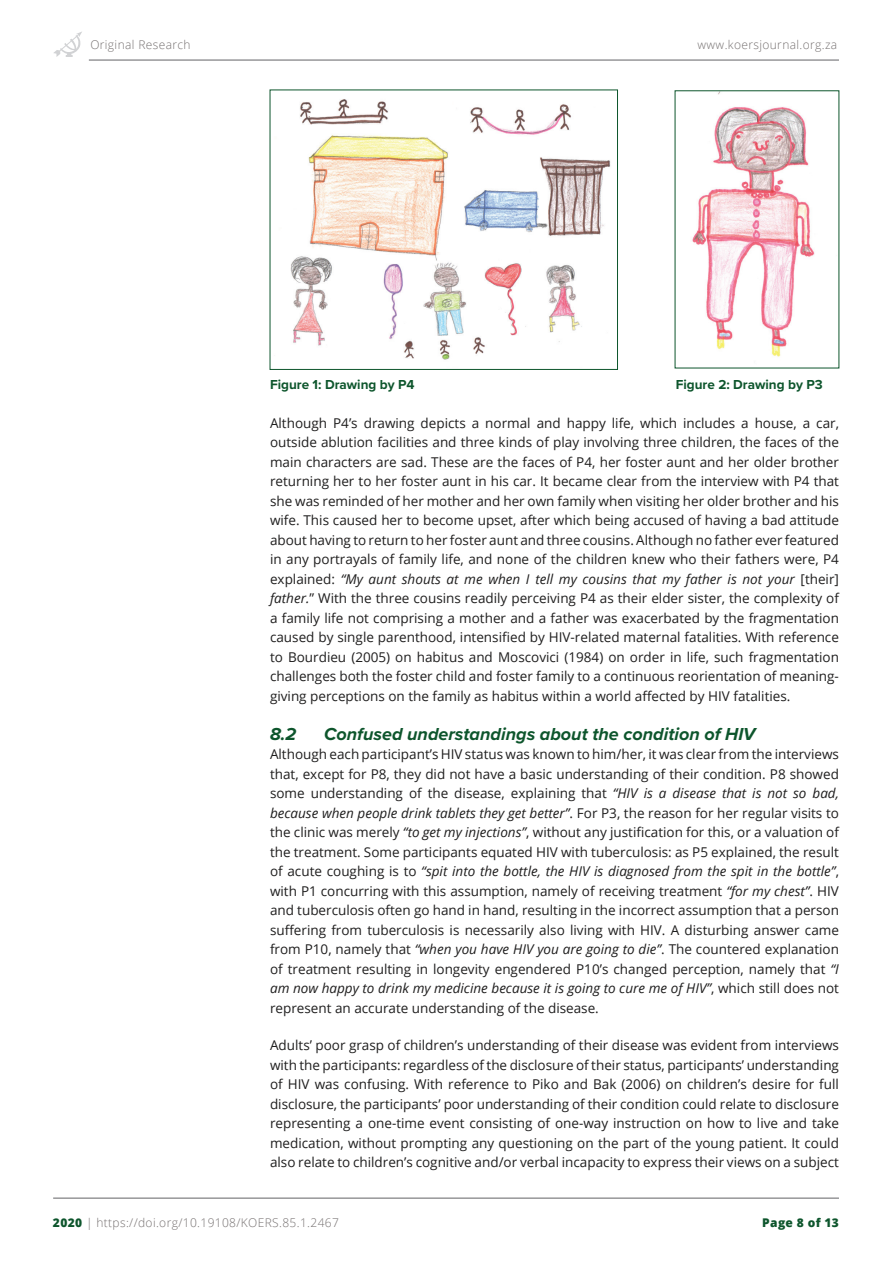
<style>
.page{position:relative;width:893px;height:1263px;background:#fff}
.page>*{position:absolute;margin:0;border:0;box-sizing:border-box;transform-origin:0 0}
.t1{font:italic 700 18px "Proxima Nova";color:#0d552c}
.t2{font:13.5px/19.5px "Open Sans";color:#1f1e1e;text-align:justify}
.t3{font:700 13.5px "Proxima Nova";color:#0d552c}
.t4{font:300 12px "Open Sans";letter-spacing:.03em;color:#767171}
.t5{font:800 12px "Open Sans";letter-spacing:.03em;color:#0d552c}
.s1{font-style:italic}
.s2{font-weight:800;color:#0d552c}
</style>
<div class="page">
<svg style="left:53px;top:31px;width:29px;height:26px"></svg>
<hr style="left:89px;top:60px;width:750px;height:1px;background:#636366">
<hr style="left:53px;top:1198px;width:786px;height:1px;background:#636366">
<img style="left:290px;top:99px;width:321px;height:261px">
<div style="left:270px;top:90px;width:348px;height:280px;border:1px solid #0d552c"></div>
<img style="left:692px;top:92px;width:123px;height:265px">
<p class="t4" style="left:90px;top:36px;width:102px">Original Research</p>
<p class="t4" style="left:698px;top:36px;width:141px">www.koersjournal.org.za</p>
<p class="t3" style="left:270px;top:374px;width:146px">Figure 1: Drawing by P4</p>
<p class="t3" style="left:676px;top:374px;width:149px">Figure 2: Drawing by P3</p>
<p class="t2" style="left:270px;top:413px;width:570px">Although P4’s drawing depicts a normal and happy life, which includes a house, a car, outside ablution facilities and three kinds of play involving three children, the faces of the main characters are sad. These are the faces of P4, her foster aunt and her older brother returning her to her foster aunt in his car. It became clear from the interview with P4 that she was reminded of her mother and her own family when visiting her older brother and his wife. This caused her to become upset, after which being accused of having a bad attitude about having to return to her foster aunt and three cousins. Although no father ever featured in any portrayals of family life, and none of the children knew who their fathers were, P4 explained: <span class="s1">“My aunt shouts at me when I tell my cousins that my father is not your</span> [their] <span class="s1">father.</span>” With the three cousins readily perceiving P4 as their elder sister, the complexity of a family life not comprising a mother and a father was exacerbated by the fragmentation caused by single parenthood, intensified by HIV-related maternal fatalities. With reference to Bourdieu (2005) on habitus and Moscovici (1984) on order in life, such fragmentation challenges both the foster child and foster family to a continuous reorientation of meaning&shy;giving perceptions on the family as habitus within a world affected by HIV fatalities.</p>
<h1 class="t1" style="left:270px;top:720px;width:28px">8.2</h1>
<h1 class="t1" style="left:324px;top:720px;width:433px">Confused understandings about the condition of HIV</h1>
<p class="t2" style="left:270px;top:744px;width:570px">Although each participant’s HIV status was known to him/her, it was clear from the interviews that, except for P8, they did not have a basic understanding of their condition. P8 showed some understanding of the disease, explaining that <span class="s1">“HIV is a disease that is not so bad, because when people drink tablets they get better”</span>. For P3, the reason for her regular visits to the clinic was merely <span class="s1">“to get my injections”</span>, without any justification for this, or a valuation of the treatment. Some participants equated HIV with tuberculosis: as P5 explained, the result of acute coughing is to <span class="s1">“spit into the bottle, the HIV is diagnosed from the spit in the bottle”</span>, with P1 concurring with this assumption, namely of receiving treatment <span class="s1">“for my chest”</span>. HIV and tuberculosis often go hand in hand, resulting in the incorrect assumption that a person suffering from tuberculosis is necessarily also living with HIV. A disturbing answer came from P10, namely that <span class="s1">“when you have HIV you are going to die”</span>. The countered explanation of treatment resulting in longevity engendered P10’s changed perception, namely that <span class="s1">“I am now happy to drink my medicine because it is going to cure me of HIV”</span>, which still does not represent an accurate understanding of the disease.</p>
<p class="t2" style="left:270px;top:1035px;width:570px">Adults’ poor grasp of children’s understanding of their disease was evident from interviews with the participants: regardless of the disclosure of their status, participants’ understanding of HIV was confusing. With reference to Piko and Bak (2006) on children’s desire for full disclosure, the participants’ poor understanding of their condition could relate to disclosure representing a one-time event consisting of one-way instruction on how to live and take medication, without prompting any questioning on the part of the young patient. It could also relate to children’s cognitive and/or verbal incapacity to express their views on a subject</p>
<p class="t4" style="left:53px;top:1214px;width:287px"><span class="s2">2020</span> | https://doi.org/10.19108/KOERS.85.1.2467</p>
<p class="t5" style="left:762px;top:1214px;width:78px">Page 8 of 13</p>
</div>
